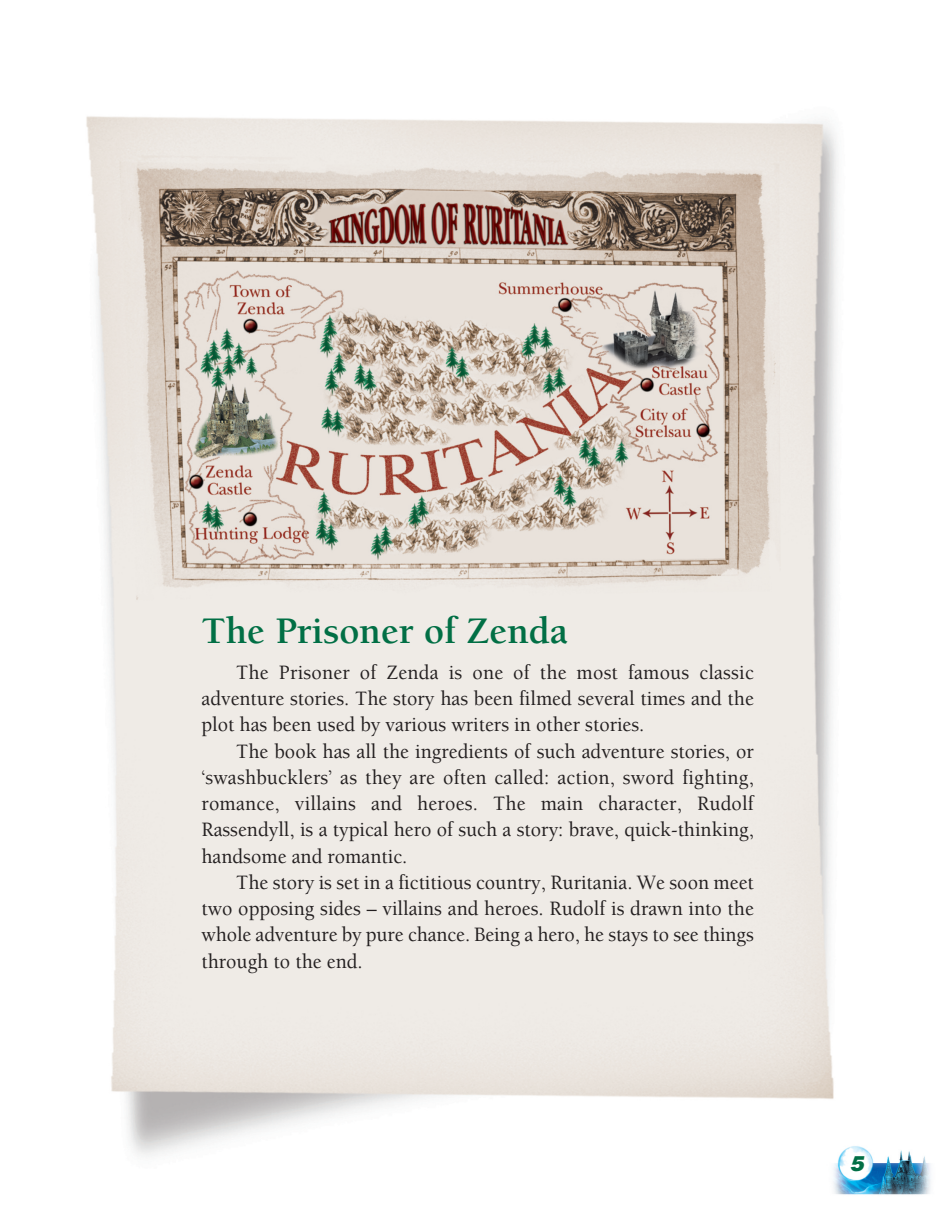
<style>
.page{position:relative;width:948px;height:1215px;background:#fff}
.page>*{position:absolute;margin:0;border:0;box-sizing:border-box;transform-origin:0 0}
.t1{font:700 38.5px "Berkeley Std";color:#016f45}
.t2{font:500 21px/26.2px "Berkeley Std";color:#231f20;text-align:justify;scale:.95 1}
.t3{font:italic 900 21px "Helvetica LT Std";color:#016f45}
</style>
<div class="page">
<img style="left:86px;top:116px;width:752px;height:1041px">
<img style="left:820px;top:1142px;width:111px;height:53px">
<h1 class="t1" style="left:201px;top:615px;width:368px">The Prisoner of Zenda</h1>
<p class="t2" style="left:201px;top:660px;width:582px;text-indent:35px">The Prisoner of Zenda is one of the most famous classic adventure stories. The story has been filmed several times and the plot has been used by various writers in other stories.</p>
<p class="t2" style="left:201px;top:739px;width:582px;text-indent:35px">The book has all the ingredients of such adventure stories, or ‘swashbucklers’ as they are often called: action, sword fighting, romance, villains and heroes. The main character, Rudolf Rassendyll, is a typical hero of such a story: brave, quick-thinking, handsome and romantic.</p>
<p class="t2" style="left:201px;top:870px;width:582px;text-indent:35px">The story is set in a fictitious country, Ruritania. We soon meet two opposing sides – villains and heroes. Rudolf is drawn into the whole adventure by pure chance. Being a hero, he stays to see things through to the end.</p>
<p class="t3" style="left:849px;top:1155px;width:16px">5</p>
</div>
